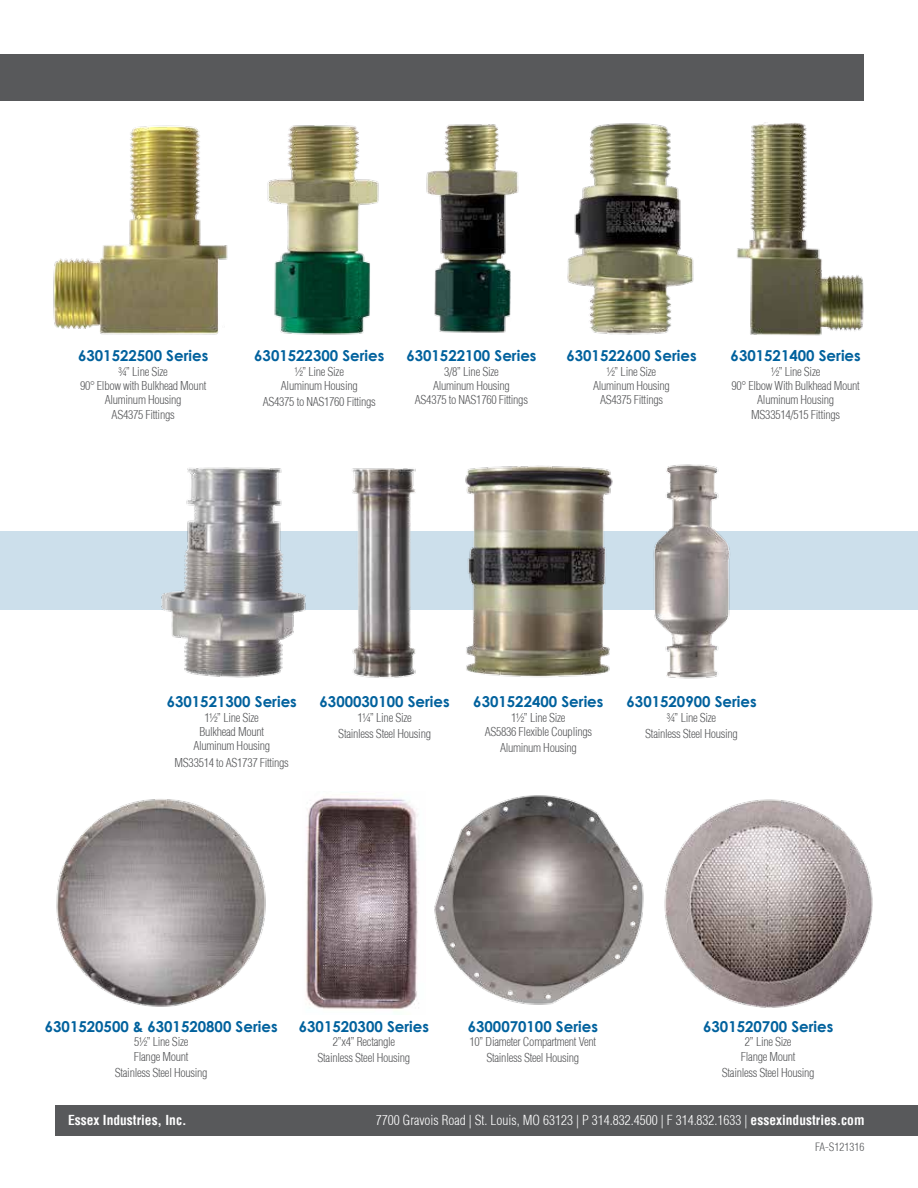
<style>
.page{position:relative;width:918px;height:1188px;background:#fff}
.page>*{position:absolute;margin:0;border:0;box-sizing:border-box;transform-origin:0 0}
.t1{font:700 15px "Century Gothic";color:#00619d}
.t2{font:300 condensed 13.5px "Helvetica";color:#fff}
.t3{font:700 condensed 13.5px "Helvetica";color:#fff}
.t4{font:300 condensed 12px/14.4px "Helvetica";letter-spacing:-.025em;color:#58595b;text-align:center}
.t5{font:300 condensed 11.25px "Helvetica";color:#58595b}
.s1{font-weight:700}
</style>
<div class="page">
<div style="left:55px;top:1105px;width:863px;height:31px;background:#58595b"></div>
<div style="left:0;top:54px;width:864px;height:47px;background:#58595b"></div>
<div style="left:0;top:531px;width:918px;height:79px;background:#ccdfeb"></div>
<img style="left:352px;top:468px;width:64px;height:210px">
<img style="left:434px;top:795px;width:210px;height:210px">
<img style="left:53px;top:125px;width:175px;height:210px">
<img style="left:267px;top:125px;width:112px;height:210px">
<img style="left:465px;top:465px;width:148px;height:213px">
<img style="left:426px;top:124px;width:93px;height:209px">
<img style="left:567px;top:123px;width:127px;height:212px">
<img style="left:161px;top:467px;width:145px;height:211px">
<img style="left:306px;top:798px;width:113px;height:213px">
<img style="left:56px;top:799px;width:210px;height:208px">
<img style="left:653px;top:464px;width:77px;height:215px">
<img style="left:737px;top:123px;width:127px;height:213px">
<img style="left:664px;top:799px;width:209px;height:209px">
<p class="t1" style="left:78px;top:346px;width:132px">6301522500 Series</p>
<p class="t4" style="left:80px;top:364px;width:128px">¾” Line Size<br>90° Elbow with Bulkhead Mount<br>Aluminum Housing<br>AS4375 Fittings</p>
<p class="t1" style="left:254px;top:346px;width:132px">6301522300 Series</p>
<p class="t4" style="left:281px;top:364px;width:78px">½” Line Size<br>Aluminum Housing</p>
<p class="t4" style="left:263px;top:395px;width:115px">AS4375 to NAS1760 Fittings</p>
<p class="t1" style="left:406px;top:346px;width:132px">6301522100 Series</p>
<p class="t4" style="left:415px;top:364px;width:115px">3/8” Line Size<br>Aluminum Housing<br>AS4375 to NAS1760 Fittings</p>
<p class="t1" style="left:566px;top:346px;width:132px">6301522600 Series</p>
<p class="t4" style="left:593px;top:364px;width:78px">½” Line Size<br>Aluminum Housing<br>AS4375 Fittings</p>
<p class="t1" style="left:731px;top:346px;width:132px">6301521400 Series</p>
<p class="t4" style="left:732px;top:364px;width:130px">½” Line Size<br>90° Elbow With Bulkhead Mount<br>Aluminum Housing<br>MS33514/515 Fittings</p>
<p class="t1" style="left:167px;top:692px;width:132px">6301521300 Series</p>
<p class="t4" style="left:193px;top:710px;width:78px">1½” Line Size<br>Bulkhead Mount<br>Aluminum Housing</p>
<p class="t4" style="left:175px;top:755px;width:116px">MS33514 to AS1737 Fittings</p>
<p class="t1" style="left:320px;top:692px;width:132px">6300030100 Series</p>
<p class="t4" style="left:338px;top:709px;width:94px;line-height:16.2px">1¼” Line Size<br>Stainless Steel Housing</p>
<p class="t1" style="left:473px;top:692px;width:132px">6301522400 Series</p>
<p class="t4" style="left:485px;top:710px;width:109px">1½” Line Size<br>AS5836 Flexible Couplings</p>
<p class="t4" style="left:500px;top:741px;width:78px">Aluminum Housing</p>
<p class="t1" style="left:627px;top:692px;width:132px">6301520900 Series</p>
<p class="t4" style="left:645px;top:709px;width:94px;line-height:16.2px">¾” Line Size<br>Stainless Steel Housing</p>
<p class="t1" style="left:45px;top:1017px;width:234px">6301520500 &amp; 6301520800 Series</p>
<p class="t4" style="left:134px;top:1035px;width:56px;text-align:left">5½” Line Size<br>Flange Mount</p>
<p class="t4" style="left:115px;top:1065px;width:94px">Stainless Steel Housing</p>
<p class="t1" style="left:299px;top:1017px;width:132px">6301520300 Series</p>
<p class="t4" style="left:318px;top:1034px;width:94px;line-height:16.2px">2”x4” Rectangle<br>Stainless Steel Housing</p>
<p class="t1" style="left:468px;top:1017px;width:132px">6300070100 Series</p>
<p class="t4" style="left:470px;top:1034px;width:128px;line-height:16.2px">10” Diameter Compartment Vent<br>Stainless Steel Housing</p>
<p class="t1" style="left:703px;top:1017px;width:132px">6301520700 Series</p>
<p class="t4" style="left:741px;top:1035px;width:56px">2” Line Size<br>Flange Mount</p>
<p class="t4" style="left:722px;top:1065px;width:94px">Stainless Steel Housing</p>
<p class="t3" style="left:68px;top:1112px;width:120px">Essex Industries, Inc.</p>
<p class="t2" style="left:376px;top:1112px;width:490px">7700 Gravois Road | St. Louis, MO 63123 | P 314.832.4500 | F 314.832.1633 | <span class="s1">essexindustries.com</span></p>
<p class="t5" style="left:815px;top:1140px;width:51px">FA-S121316</p>
</div>
